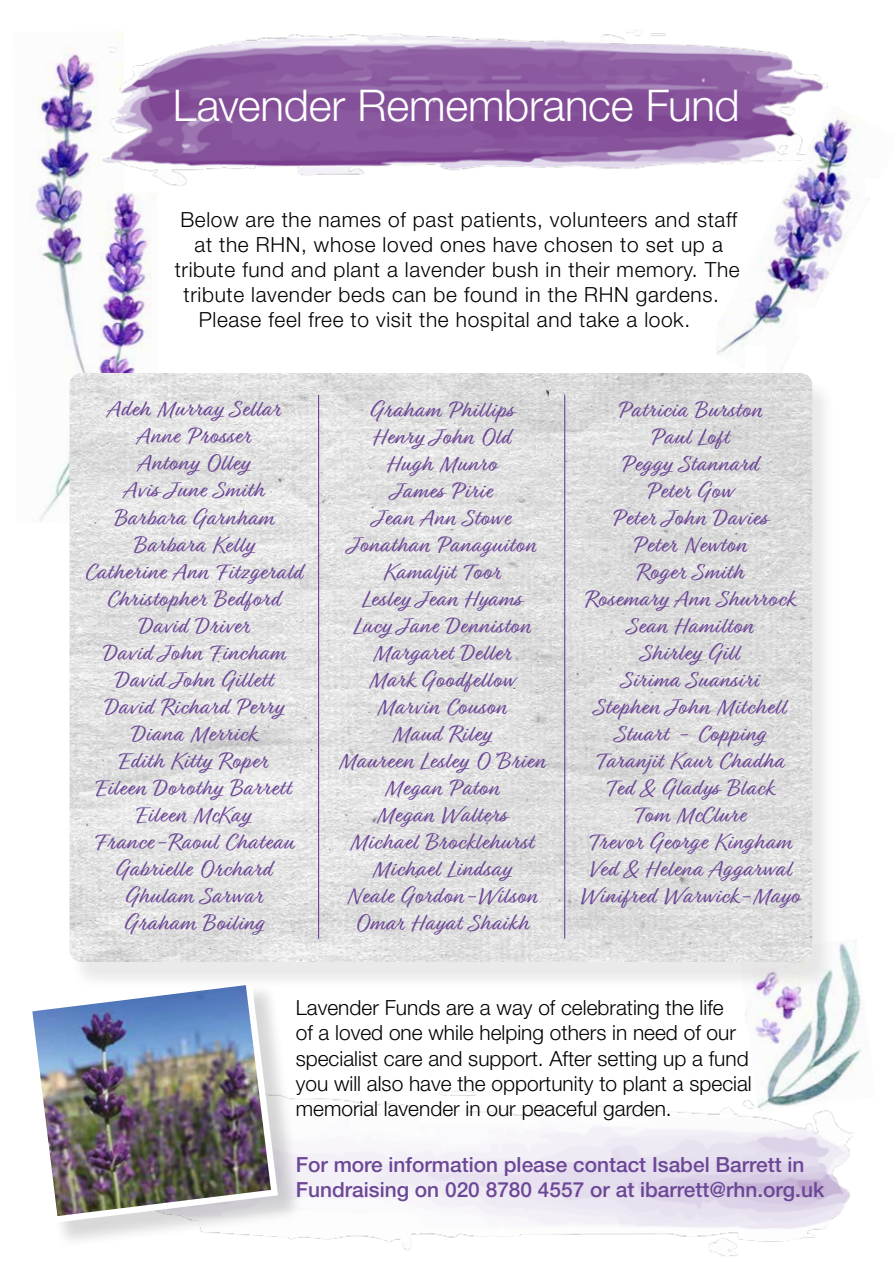
<style>
.page{position:relative;width:893px;height:1263px;background:#fff}
.page>*{position:absolute;margin:0;border:0;box-sizing:border-box;transform-origin:0 0}
.t1{font:300 43.8px "Helvetica Neue LT Std";letter-spacing:-.005em;color:#fff}
.t2{font:23.1px/27px "Relation";letter-spacing:.04em;color:#6c4796;text-align:center}
.t3{font:300 20.85px "Helvetica Neue LT Std";letter-spacing:.03em;color:#000}
.t4{font:300 20.85px/25px "Helvetica Neue LT Std";color:#000}
.t5{font:500 20.85px/25px "Helvetica Neue LT Std";color:#6c4796}
</style>
<div class="page">
<img style="left:31px;top:46px;width:121px;height:475px">
<img style="left:303px;top:1091px;width:550px;height:165px">
<img style="left:84px;top:30px;width:744px;height:172px">
<div style="left:29px;top:982px;width:274px;height:267px;background:#000;opacity:.16"></div>
<img style="left:29px;top:982px;width:252px;height:244px">
<img style="left:739px;top:939px;width:128px;height:172px">
<img style="left:742px;top:990px;width:66px;height:57px">
<img style="left:705px;top:104px;width:168px;height:264px">
<div style="left:70px;top:378px;width:766px;height:612px;background:#000;opacity:.09"></div>
<img style="left:69px;top:373px;width:743px;height:589px">
<hr style="left:318px;top:395px;width:1px;height:544px;background:#6c4796">
<hr style="left:564px;top:395px;width:1px;height:544px;background:#6c4796">
<div style="left:797px;top:308px;width:21px;height:26px;background:#fff"></div>
<div style="left:695px;top:330px;width:21px;height:27px;background:#fff"></div>
<div style="left:746px;top:347px;width:20px;height:26px;background:#fff"></div>
<div style="left:865px;top:178px;width:15px;height:19px;background:#fff"></div>
<h1 class="t1" style="left:173px;top:79px;width:568px">Lavender Remembrance Fund</h1>
<p class="t3" style="left:180px;top:207px;width:558px">Below are the names of past patients, volunteers and staff</p>
<p class="t3" style="left:195px;top:232px;width:530px">at the RHN, whose loved ones have chosen to set up a</p>
<p class="t3" style="left:175px;top:257px;width:567px">tribute fund and plant a lavender bush in their memory. The</p>
<p class="t3" style="left:184px;top:282px;width:537px">tribute lavender beds can be found in the RHN gardens.</p>
<p class="t3" style="left:199px;top:307px;width:493px">Please feel free to visit the hospital and take a look.</p>
<p class="t2" style="left:86px;top:396px;width:218px">Adeh Murray Sellar<br>Anne Prosser<br>Antony Olley<br>Avis June Smith<br>Barbara Garnham<br>Barbara Kelly<br>Catherine Ann Fitzgerald<br>Christopher Bedford<br>David Driver<br>David John Fincham<br>David John Gillett<br>David Richard Perry<br>Diana Merrick<br>Edith Kitty Roper<br>Eileen Dorothy Barrett<br>Eileen McKay<br>France-Raoul Chateau<br>Gabrielle Orchard<br>Ghulam Sarwar<br>Graham Boiling</p>
<p class="t2" style="left:339px;top:396px;width:206px">Graham Phillips<br>Henry John Old<br>Hugh Munro<br>James Pirie<br>Jean Ann Stowe<br>Jonathan Panaguiton<br>Kamaljit Toor<br>Lesley Jean Hyams<br>Lucy Jane Denniston<br>Margaret Deller<br>Mark Goodfellow<br>Marvin Couson<br>Maud Riley<br>Maureen Lesley O’Brien<br>Megan Paton<br>Megan Walters<br>Michael Brocklehurst<br>Michael Lindsay<br>Neale Gordon-Wilson<br>Omar Hayat Shaikh</p>
<p class="t2" style="left:581px;top:396px;width:220px">Patricia Burston<br>Paul Loft<br>Peggy Stannard<br>Peter Gow<br>Peter John Davies<br>Peter Newton<br>Roger Smith<br>Rosemary Ann Shurrock<br>Sean Hamilton<br>Shirley Gill<br>Sirima Suansiri<br>Stephen John Mitchell<br>Stuart - Copping<br>Taranjit Kaur Chadha<br>Ted &amp; Gladys Black<br>Tom McClure<br>Trevor George Kingham<br>Ved &amp; Helena Aggarwal<br>Winifred Warwick-Mayo</p>
<p class="t4" style="left:296px;top:995px;width:457px">Lavender Funds are a way of celebrating the life<br>of a loved one while helping others in need of our specialist care and support. After setting up a fund you will also have the opportunity to plant a special memorial lavender in our peaceful garden.</p>
<p class="t5" style="left:296px;top:1152px;width:530px">For more information please contact Isabel Barrett in<br>Fundraising on 020 8780 4557 or at ibarrett@rhn.org.uk</p>
</div>
